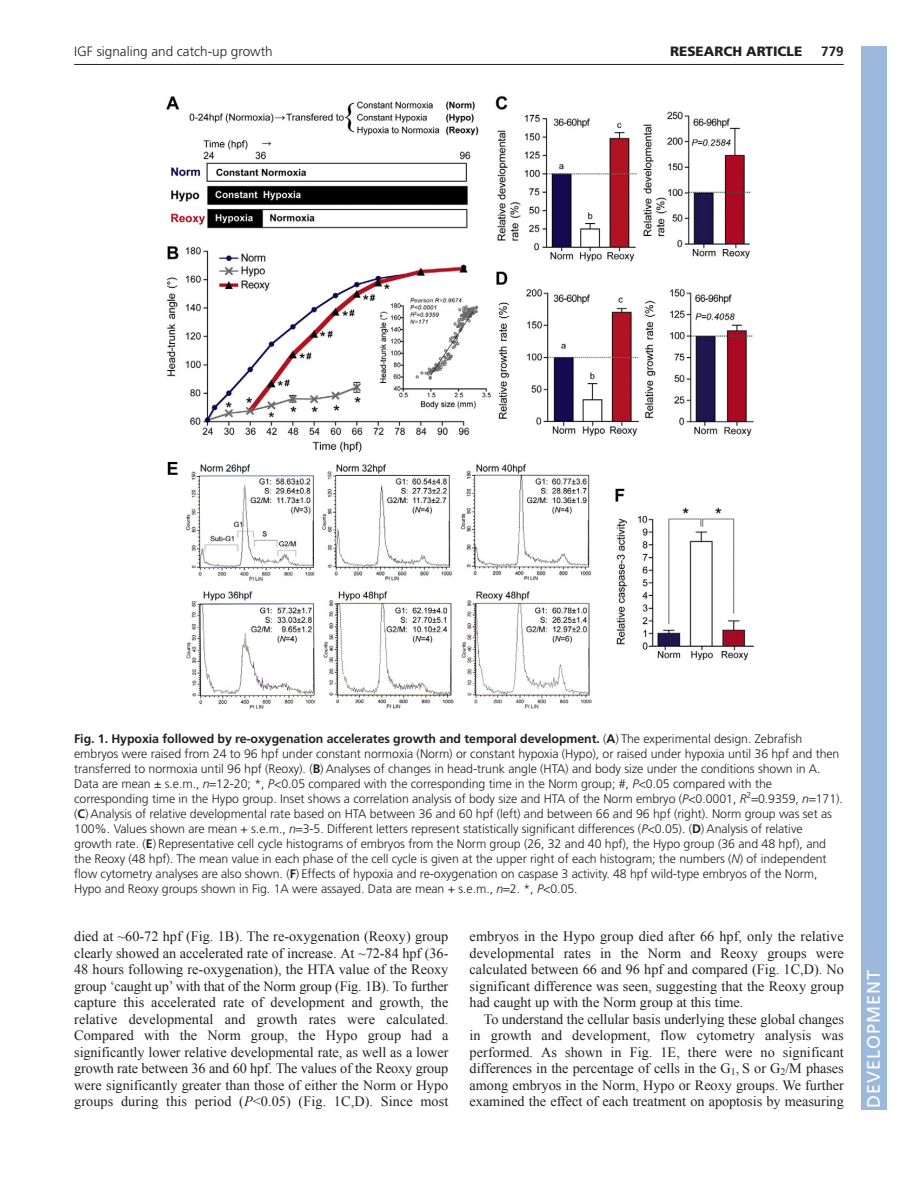
<style>
.page{position:relative;width:918px;height:1188px;background:#fff}
.page>*{position:absolute;margin:0;border:0;box-sizing:border-box;transform-origin:0 0}
.t1{font:18px "Frutiger LT Std";letter-spacing:.055em;color:#fff}
.t2{font:14.25px/16.5px "Times New Roman";letter-spacing:-.005em;color:#231f20;text-align:justify}
.t3{font:300 13.5px "Frutiger LT Std";color:#231f20}
.t4{font:900 13.5px "Frutiger LT Std";color:#231f20}
.t5{font:700 13.5px "Frutiger LT Std";color:#231f20}
.t6{font:300 12.3px/15px "Frutiger LT Std";letter-spacing:-.005em;color:#231f20}
.s1{font-weight:700}
.s2{font-style:italic}
</style>
<div class="page">
<hr style="left:74px;top:64px;width:770px;height:1px;background:#231f20">
<img style="left:166px;top:96px;width:589px;height:613px">
<div style="left:861px;top:46px;width:25px;height:1064px;background:#9cb9db"></div>
<p class="t3" style="left:74px;top:46px;width:200px">IGF signaling and catch-up growth</p>
<p class="t4" style="left:670px;top:46px;width:134px">RESEARCH ARTICLE</p>
<p class="t5" style="left:821px;top:46px;width:24px">779</p>
<p class="t6" style="left:74px;top:732px;width:770px"><span class="s1">Fig. 1. Hypoxia followed by re-oxygenation accelerates growth and temporal development.</span> (<span class="s1">A</span>) The experimental design. Zebrafish embryos were raised from 24 to 96 hpf under constant normoxia (Norm) or constant hypoxia (Hypo), or raised under hypoxia until 36 hpf and then transferred to normoxia until 96 hpf (Reoxy). (<span class="s1">B</span>) Analyses of changes in head-trunk angle (HTA) and body size under the conditions shown in A.<br>Data are mean ± s.e.m., <span class="s2">n</span> 12-20; *, <span class="s2">P</span>&lt;0.05 compared with the corresponding time in the Norm group; #, <span class="s2">P&lt;</span>0.05 compared with the corresponding time in the Hypo group. Inset shows a correlation analysis of body size and HTA of the Norm embryo (<span class="s2">P&lt;</span>0.0001, <span class="s2">R</span><sup>2</sup> 0.9359, <span class="s2">n</span> 171). (<span class="s1">C</span>) Analysis of relative developmental rate based on HTA between 36 and 60 hpf (left) and between 66 and 96 hpf (right). Norm group was set as 100%. Values shown are mean + s.e.m., <span class="s2">n</span> 3-5. Different letters represent statistically significant differences (<span class="s2">P&lt;</span>0.05). (<span class="s1">D</span>) Analysis of relative growth rate. (<span class="s1">E</span>) Representative cell cycle histograms of embryos from the Norm group (26, 32 and 40 hpf), the Hypo group (36 and 48 hpf), and the Reoxy (48 hpf). The mean value in each phase of the cell cycle is given at the upper right of each histogram; the numbers (<span class="s2">N</span>) of independent flow cytometry analyses are also shown. (<span class="s1">F</span>) Effects of hypoxia and re-oxygenation on caspase 3 activity. 48 hpf wild-type embryos of the Norm, Hypo and Reoxy groups shown in Fig. 1A were assayed. Data are mean + s.e.m., <span class="s2">n</span> 2. *, <span class="s2">P</span>&lt;0.05.</p>
<p class="t2" style="left:74px;top:928px;width:376px">died at ~60-72 hpf (Fig. 1B). The re-oxygenation (Reoxy) group clearly showed an accelerated rate of increase. At ~72-84 hpf (36- 48 hours following re-oxygenation), the HTA value of the Reoxy group ‘caught up’ with that of the Norm group (Fig. 1B). To further capture this accelerated rate of development and growth, the relative developmental and growth rates were calculated.<br>Compared with the Norm group, the Hypo group had a significantly lower relative developmental rate, as well as a lower growth rate between 36 and 60 hpf. The values of the Reoxy group were significantly greater than those of either the Norm or Hypo groups during this period (<span class="s2">P</span>&lt;0.05) (Fig. 1C,D). Since most</p>
<p class="t2" style="left:470px;top:928px;width:376px">embryos in the Hypo group died after 66 hpf, only the relative developmental rates in the Norm and Reoxy groups were calculated between 66 and 96 hpf and compared (Fig. 1C,D). No significant difference was seen, suggesting that the Reoxy group had caught up with the Norm group at this time.</p>
<p class="t2" style="left:470px;top:1011px;width:376px;text-indent:14px">To understand the cellular basis underlying these global changes in growth and development, flow cytometry analysis was performed. As shown in Fig. 1E, there were no significant differences in the percentage of cells in the G<sub>1</sub>, S or G<sub>2</sub>/M phases among embryos in the Norm, Hypo or Reoxy groups. We further examined the effect of each treatment on apoptosis by measuring</p>
<h1 class="t1" style="left:863px;top:1108px;width:140px;rotate:-90deg">DEVELOPMENT</h1>
</div>
